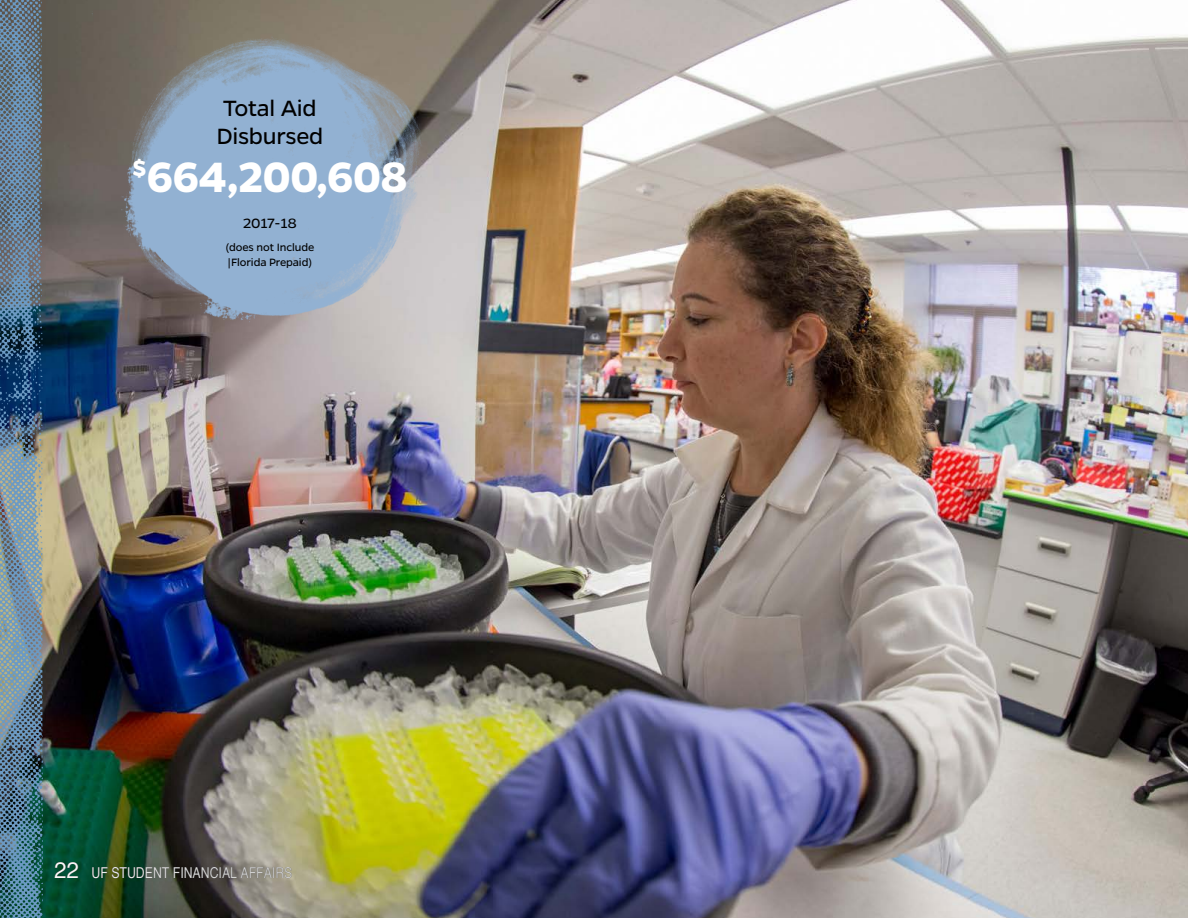
<style>
.page{position:relative;width:1188px;height:918px;background:#fff}
.page>*{position:absolute;margin:0;border:0;box-sizing:border-box;transform-origin:0 0}
.t1{font:700 48px "Gentona";color:#fff;scale:.93 1}
.t2{font:25.05px/27.8px "Gentona";letter-spacing:-.01em;color:#000}
.t3{font:22.5px "Helvetica";color:#fff}
.t4{font:15.3px "Gentona";color:#000}
.t5{font:condensed 15px "Helvetica";color:#fff}
.t6{font:12px/15px "Gentona";letter-spacing:-.01em;color:#000}
</style>
<div class="page">
<img style="left:65px;top:0;width:1123px;height:918px">
<img style="left:0;top:0;width:65px;height:918px">
<img style="left:60px;top:7px;width:415px;height:353px">
<h2 class="t2" style="left:217px;top:95px;width:108px">Total Aid<br>Disbursed</h2>
<h1 class="t1" style="left:133px;top:149px;width:297px"><sup>$</sup>664,200,608</h1>
<p class="t4" style="left:243px;top:214px;width:55px">2017-18</p>
<p class="t6" style="left:225px;top:240px;width:90px">(does not Include |Florida Prepaid)</p>
<h3 class="t3" style="left:54px;top:853px;width:27px">22</h3>
<p class="t5" style="left:92px;top:864px;width:202px">UF STUDENT FINANCIAL AFFAIRS</p>
</div>
